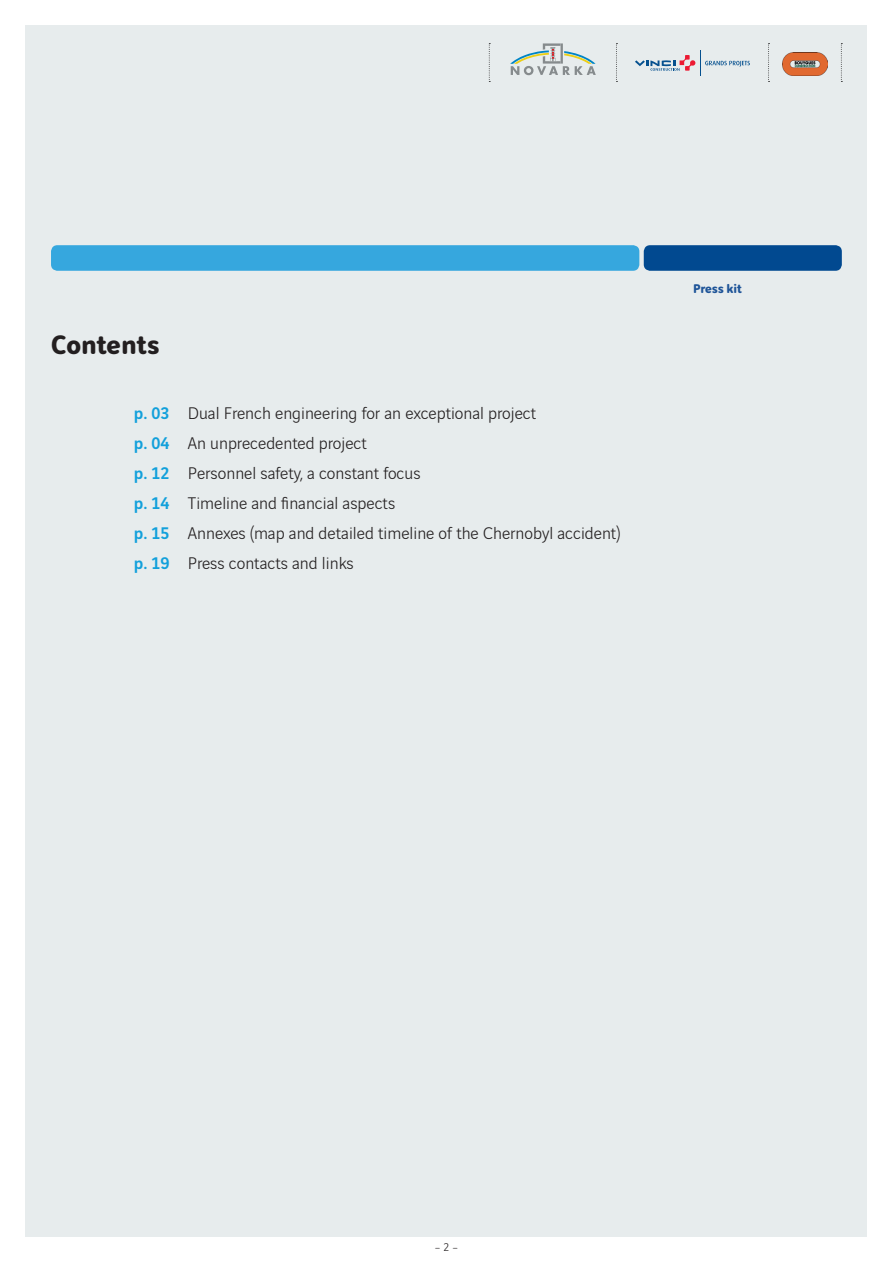
<style>
.page{position:relative;width:893px;height:1263px;background:#fff}
.page>*{position:absolute;margin:0;border:0;box-sizing:border-box;transform-origin:0 0}
.t1{font:700 28.5px "Vinci Rounded";color:#231f20}
.t2{font:300 18px/30px "Vinci Sans";color:#231f20}
.t3{font:700 13.5px "Vinci Rounded";letter-spacing:-.01em;color:#1e5498}
.t4{font:300 12px "Vinci Rounded";color:#231f20}
.s1{font-weight:500;color:#12a0db}
</style>
<div class="page">
<div style="left:26px;top:26px;width:841px;height:1211px;background:#e7eced"></div>
<div style="left:51px;top:245px;width:588px;height:26px;background:#36a7de;border-radius:6px"></div>
<div style="left:644px;top:245px;width:198px;height:26px;background:#014990;border-radius:6px"></div>
<img style="left:783px;top:53px;width:44px;height:22px">
<svg style="left:510px;top:43px;width:86px;height:32px"></svg>
<svg style="left:616px;top:43px;width:1px;height:39px"></svg>
<svg style="left:489px;top:43px;width:1px;height:39px"></svg>
<svg style="left:841px;top:43px;width:1px;height:39px"></svg>
<svg style="left:768px;top:43px;width:1px;height:39px"></svg>
<svg style="left:635px;top:51px;width:115px;height:25px"></svg>
<h1 class="t1" style="left:51px;top:323px;width:110px">Contents</h1>
<p class="t2" style="left:134px;top:396px;width:488px"><span class="s1">p. 03</span> Dual French engineering for an exceptional project<br><span class="s1">p. 04</span> An unprecedented project<br><span class="s1">p. 12</span> Personnel safety, a constant focus<br><span class="s1">p. 14</span> Timeline and financial aspects<br><span class="s1">p. 15</span> Annexes (map and detailed timeline of the Chernobyl accident) <span class="s1">p. 19</span> Press contacts and links</p>
<p class="t3" style="left:693px;top:279px;width:50px">Press kit</p>
<p class="t4" style="left:434px;top:1239px;width:26px">– 2 –</p>
</div>
